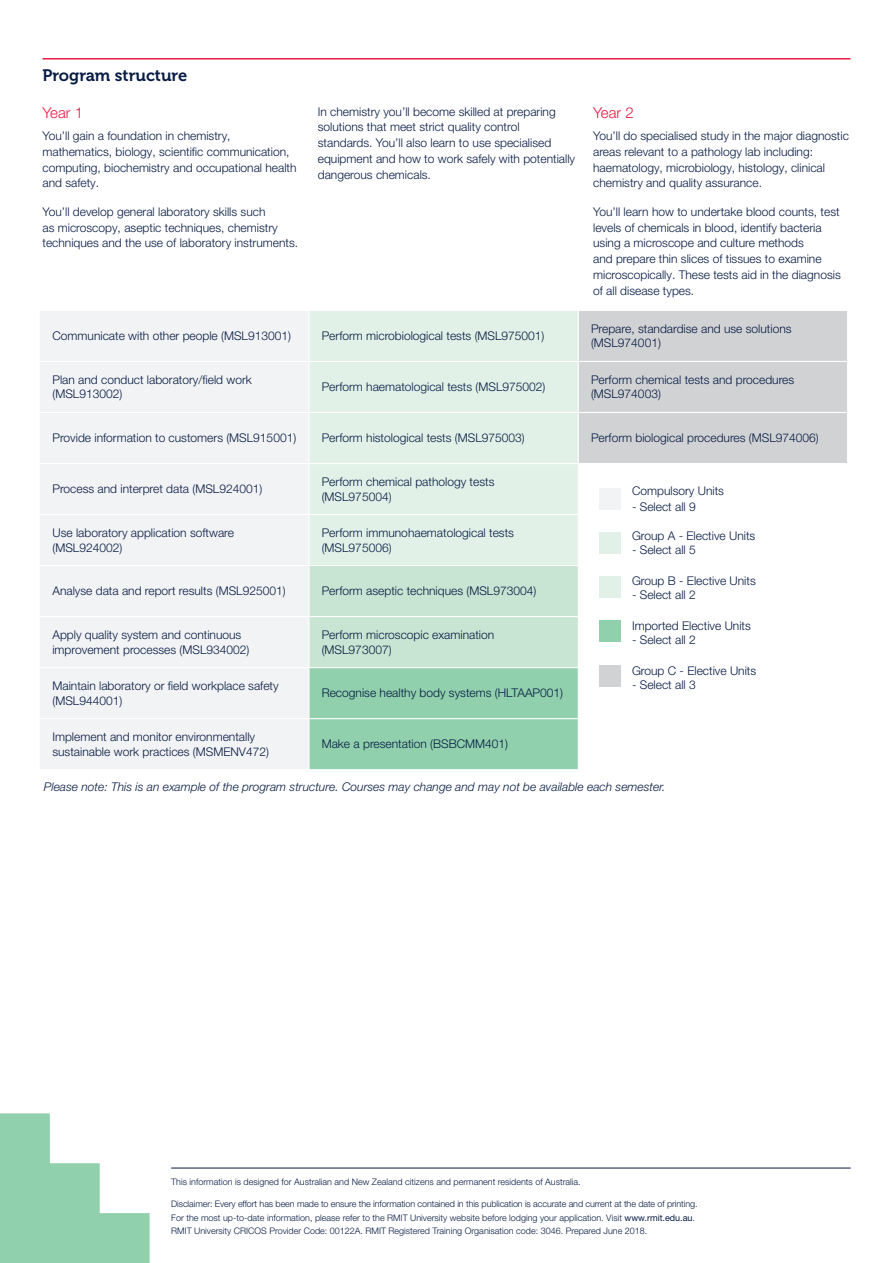
<style>
.page{position:relative;width:893px;height:1263px;background:#fff}
.page>*{position:absolute;margin:0;border:0;box-sizing:border-box;transform-origin:0 0}
.t1{font:16.5px "Museo 700";color:#071b44}
.t2{font:300 15px "Helvetica Neue LT Pro";color:#ed1943}
.t3{font:300 12px/15.8px "Helvetica Neue LT Pro";color:#071b44}
.t4{font:italic 300 12px "Helvetica Neue LT Pro";color:#071b44}
.t5{font:300 9px/13.5px "Helvetica Neue LT Pro";color:#071b44}
.s1{font-weight:400}
</style>
<div class="page">
<hr style="left:171px;top:1168px;width:680px;height:1px;background:#071b44">
<hr style="left:43px;top:58px;width:807px;height:2px;background:#ed1943">
<div style="left:40px;top:311px;width:268px;height:458px;background:#f2f3f4"></div>
<div style="left:310px;top:311px;width:268px;height:254px;background:#e2f1e7"></div>
<div style="left:579px;top:311px;width:268px;height:152px;background:#d1d2d4"></div>
<div style="left:40px;top:362px;width:268px;height:254px;background:#f2f3f4"></div>
<svg style="left:310px;top:566px;width:268px;height:203px;background:#acdabf"></svg>
<hr style="left:40px;top:361px;width:269px;height:1px;background:#fff">
<hr style="left:309px;top:361px;width:269px;height:1px;background:#fff">
<hr style="left:578px;top:361px;width:270px;height:1px;background:#fff">
<hr style="left:40px;top:412px;width:269px;height:1px;background:#fff">
<hr style="left:309px;top:412px;width:269px;height:1px;background:#fff">
<hr style="left:578px;top:412px;width:270px;height:1px;background:#fff">
<hr style="left:40px;top:463px;width:269px;height:1px;background:#fff">
<hr style="left:309px;top:463px;width:269px;height:1px;background:#fff">
<hr style="left:40px;top:514px;width:269px;height:1px;background:#fff">
<hr style="left:309px;top:514px;width:270px;height:1px;background:#fff">
<hr style="left:40px;top:565px;width:269px;height:1px;background:#fff">
<hr style="left:40px;top:616px;width:269px;height:1px;background:#fff">
<hr style="left:309px;top:616px;width:270px;height:1px;background:#fff">
<hr style="left:40px;top:667px;width:269px;height:1px;background:#fff">
<hr style="left:309px;top:667px;width:270px;height:1px;background:#fff">
<hr style="left:40px;top:718px;width:269px;height:1px;background:#fff">
<hr style="left:309px;top:718px;width:270px;height:1px;background:#fff">
<div style="left:599px;top:532px;width:22px;height:21px;background:#e2f1e7"></div>
<div style="left:599px;top:488px;width:22px;height:21px;background:#f2f3f4"></div>
<div style="left:599px;top:576px;width:22px;height:22px;background:#e2f1e7"></div>
<div style="left:599px;top:621px;width:22px;height:21px;background:#91d0ac"></div>
<div style="left:599px;top:665px;width:22px;height:21px;background:#d1d2d4"></div>
<svg style="left:0;top:1113px;width:150px;height:150px"></svg>
<h1 class="t1" style="left:43px;top:66px;width:146px">Program structure</h1>
<p class="t2" style="left:43px;top:103px;width:42px">Year 1</p>
<p class="t3" style="left:43px;top:128px;width:256px">You’ll gain a foundation in chemistry, mathematics, biology, scientific communication, computing, biochemistry and occupational health and safety.</p>
<p class="t3" style="left:43px;top:203px;width:257px">You’ll develop general laboratory skills such<br>as microscopy, aseptic techniques, chemistry techniques and the use of laboratory instruments.</p>
<p class="t3" style="left:318px;top:103px;width:259px">In chemistry you’ll become skilled at preparing solutions that meet strict quality control standards. You’ll also learn to use specialised equipment and how to work safely with potentially dangerous chemicals.</p>
<p class="t2" style="left:593px;top:103px;width:42px">Year 2</p>
<p class="t3" style="left:593px;top:128px;width:257px">You’ll do specialised study in the major diagnostic areas relevant to a pathology lab including: haematology, microbiology, histology, clinical chemistry and quality assurance.</p>
<p class="t3" style="left:593px;top:203px;width:249px">You’ll learn how to undertake blood counts, test levels of chemicals in blood, identify bacteria using a microscope and culture methods<br>and prepare thin slices of tissues to examine microscopically. These tests aid in the diagnosis of all disease types.</p>
<p class="t3" style="left:52px;top:328px;width:240px">Communicate with other people (MSL913001)</p>
<p class="t3" style="left:322px;top:328px;width:224px">Perform microbiological tests (MSL975001)</p>
<p class="t3" style="left:591px;top:321px;width:202px;line-height:14.4px">Prepare, standardise and use solutions (MSL974001)</p>
<p class="t3" style="left:52px;top:372px;width:201px;line-height:14.4px">Plan and conduct laboratory/field work (MSL913002)</p>
<p class="t3" style="left:322px;top:379px;width:225px">Perform haematological tests (MSL975002)</p>
<p class="t3" style="left:591px;top:372px;width:205px;line-height:14.4px">Perform chemical tests and procedures (MSL974003)</p>
<p class="t3" style="left:52px;top:430px;width:245px">Provide information to customers (MSL915001)</p>
<p class="t3" style="left:322px;top:430px;width:204px">Perform histological tests (MSL975003)</p>
<p class="t3" style="left:591px;top:430px;width:229px">Perform biological procedures (MSL974006)</p>
<p class="t3" style="left:52px;top:481px;width:211px">Process and interpret data (MSL924001)</p>
<p class="t3" style="left:322px;top:474px;width:174px;line-height:14.4px">Perform chemical pathology tests (MSL975004)</p>
<p class="t3" style="left:52px;top:525px;width:183px;line-height:14.4px">Use laboratory application software (MSL924002)</p>
<p class="t3" style="left:322px;top:525px;width:194px;line-height:14.4px">Perform immunohaematological tests (MSL975006)</p>
<p class="t3" style="left:52px;top:583px;width:235px">Analyse data and report results (MSL925001)</p>
<p class="t3" style="left:322px;top:583px;width:216px">Perform aseptic techniques (MSL973004)</p>
<p class="t3" style="left:52px;top:627px;width:198px;line-height:14.4px">Apply quality system and continuous improvement processes (MSL934002)</p>
<p class="t3" style="left:322px;top:627px;width:174px;line-height:14.4px">Perform microscopic examination (MSL973007)</p>
<p class="t3" style="left:52px;top:678px;width:228px;line-height:14.4px">Maintain laboratory or field workplace safety (MSL944001)</p>
<p class="t3" style="left:322px;top:685px;width:243px">Recognise healthy body systems (HLTAAP001)</p>
<p class="t3" style="left:52px;top:729px;width:218px;line-height:14.4px">Implement and monitor environmentally sustainable work practices (MSMENV472)</p>
<p class="t3" style="left:322px;top:736px;width:188px">Make a presentation (BSBCMM401)</p>
<p class="t4" style="left:44px;top:780px;width:623px">Please note: This is an example of the program structure. Courses may change and may not be available each semester.</p>
<p class="t3" style="left:632px;top:483px;width:93px">Compulsory Units</p>
<p class="t3" style="left:632px;top:498px;width:65px">- Select all 9</p>
<p class="t3" style="left:632px;top:527px;width:125px">Group A - Elective Units</p>
<p class="t3" style="left:632px;top:542px;width:65px">- Select all 5</p>
<p class="t3" style="left:632px;top:572px;width:125px">Group B - Elective Units</p>
<p class="t3" style="left:632px;top:587px;width:65px">- Select all 2</p>
<p class="t3" style="left:632px;top:617px;width:120px">Imported Elective Units</p>
<p class="t3" style="left:632px;top:632px;width:65px">- Select all 2</p>
<p class="t3" style="left:632px;top:662px;width:126px">Group C - Elective Units</p>
<p class="t3" style="left:632px;top:677px;width:65px">- Select all 3</p>
<p class="t5" style="left:171px;top:1175px;width:411px">This information is designed for Australian and New Zealand citizens and permanent residents of Australia.</p>
<p class="t5" style="left:171px;top:1197px;width:528px">Disclaimer: Every effort has been made to ensure the information contained in this publication is accurate and current at the date of printing.<br>For the most up-to-date information, please refer to the RMIT University website before lodging your application. Visit <span class="s1">www.rmit.edu.au</span>.<br>RMIT University CRICOS Provider Code: 00122A. RMIT Registered Training Organisation code: 3046. Prepared June 2018.</p>
</div>
